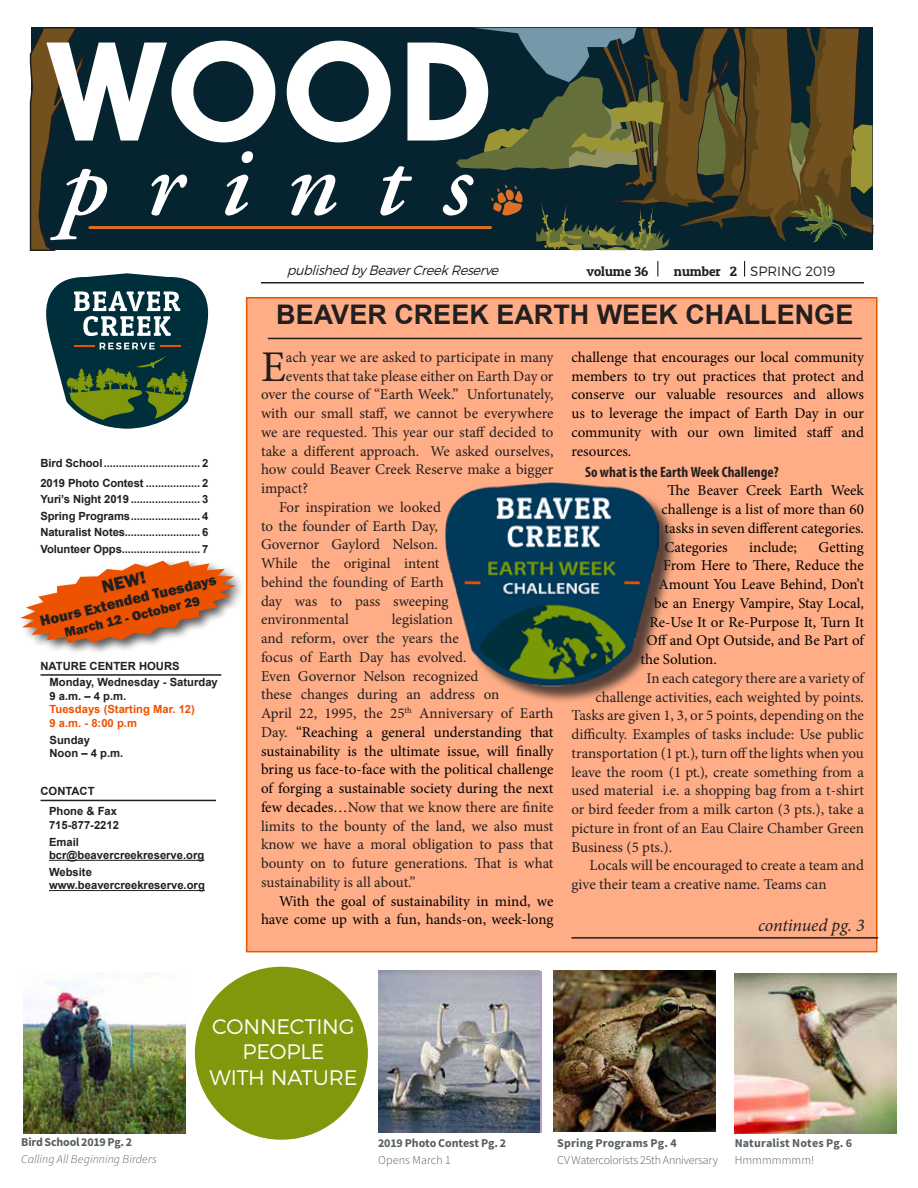
<style>
.page{position:relative;width:918px;height:1188px;background:#fff}
.page>*{position:absolute;margin:0;border:0;box-sizing:border-box;transform-origin:0 0}
.t1{font:43.8px "Minion Pro";color:#231f20}
.t2{font:700 27px "Arial";color:#231f20}
.t3{font:300 21px/25.5px "Montserrat";letter-spacing:-.01em;color:#fff;text-align:center}
.t4{font:italic 18px "Minion Pro";letter-spacing:-.01em;color:#231f20}
.t5{font:800 18px "Franklin Gothic";color:#231f20}
.t6{font:15px/18.8px "Minion Pro";letter-spacing:-.005em;color:#231f20}
.t7{font:15px/18.8px "Minion Pro";letter-spacing:-.005em;color:#000;text-align:justify}
.t8{font:700 condensed 15px "Myriad Pro";color:#231f20}
.t9{font:800 15px "Franklin Gothic";color:#231f20}
.t10{font:italic 300 13.5px "Montserrat";color:#231f20;scale:.95 1}
.t11{font:800 13.5px "Franklin Gothic";color:#231f20}
.t12{font:300 13.5px "Montserrat";color:#231f20}
.t13{font:13.5px "Patua One";color:#231f20}
.t14{font:700 12px "Source Sans Pro";letter-spacing:.005em;color:#565e63}
.t15{font:300 12px "Source Sans Pro";letter-spacing:-.005em;color:#565e63}
.t16{font:italic 300 12px "Source Sans Pro";letter-spacing:.005em;color:#565e63}
.t17{font:700 12px "Source Sans Pro";letter-spacing:-.015em;color:#565e63}
.t18{font:700 11.25px/16.8px "Arial";color:#231f20}
.t19{font:700 11.25px/13.5px "Arial";color:#ed5200}
.s1{font-family:"Patua One";font-weight:400}
.s2{color:#000}
</style>
<div class="page">
<div style="left:196px;top:967px;width:171px;height:172px;background:#81980d;border-radius:50%"></div>
<img style="left:24px;top:981px;width:162px;height:153px">
<img style="left:554px;top:971px;width:162px;height:160px">
<img style="left:735px;top:973px;width:162px;height:161px">
<div style="left:246px;top:297px;width:632px;height:655px;background:#ffad86;border:2px solid #ed5200"></div>
<svg style="left:46px;top:273px;width:162px;height:156px"></svg>
<img style="left:378px;top:971px;width:162px;height:162px">
<hr style="left:40px;top:674px;width:181px;height:2px;background:#231f20">
<hr style="left:40px;top:800px;width:176px;height:1px;background:#231f20">
<hr style="left:49px;top:860px;width:155px;height:1px;background:#231f20">
<hr style="left:49px;top:890px;width:156px;height:1px;background:#231f20">
<div style="left:448px;top:484px;width:229px;height:220px;background:#231f20;opacity:.75"></div>
<img style="left:446px;top:482px;width:213px;height:206px">
<hr style="left:268px;top:338px;width:594px;height:1px;background:#231f20">
<hr style="left:572px;top:937px;width:306px;height:2px;background:#231f20">
<div style="left:18px;top:558px;width:229px;height:97px;background:#231f20;opacity:.75"></div>
<svg style="left:20px;top:561px;width:216px;height:82px"></svg>
<svg style="left:30px;top:27px;width:245px;height:224px"></svg>
<svg style="left:287px;top:27px;width:586px;height:223px;background:#475043"></svg>
<hr style="left:88px;top:226px;width:404px;height:3px;background:#dc7027;border-radius:2px">
<hr style="left:261px;top:282px;width:603px;height:2px;background:#231f20">
<svg style="left:744px;top:261px;width:1px;height:15px"></svg>
<svg style="left:657px;top:261px;width:1px;height:15px"></svg>
<p class="t10" style="left:287px;top:262px;width:229px">published by BeaverCreekReserve</p>
<p class="t13" style="left:586px;top:263px;width:63px">volume 36</p>
<p class="t12" style="left:674px;top:263px;width:163px"><span class="s1">number 2</span> SPRING 2019</p>
<p class="t18" style="left:40px;top:454px;width:169px;line-height:19.5px">Bird School................................ 2<br>2019 Photo Contest .................. 2</p>
<p class="t18" style="left:40px;top:491px;width:169px;text-align:justify">Yuri’s Night 2019 ....................... 3<br>Spring Programs....................... 4<br>Naturalist Notes......................... 6<br>Volunteer Opps.......................... 7</p>
<p class="t5" style="left:100px;top:576px;width:46px;rotate:-13deg">NEW!</p>
<p class="t9" style="left:38px;top:613px;width:182px;rotate:-14deg">Hours Extended Tuesdays</p>
<p class="t11" style="left:63px;top:624px;width:140px;rotate:-13deg">March 12 - October 29</p>
<p class="t18" style="left:50px;top:658px;width:170px;text-indent:-9px">NATURE CENTER HOURS<br>Monday, Wednesday - Saturday</p>
<p class="t18" style="left:50px;top:688px;width:78px">9 a.m. – 4 p.m.</p>
<p class="t19" style="left:50px;top:703px;width:147px">Tuesdays (Starting Mar. 12)<br>9 a.m. - 8:00 p.m</p>
<p class="t18" style="left:50px;top:733px;width:75px;line-height:13.5px">Sunday<br>Noon – 4 p.m.</p>
<p class="t18" style="left:49px;top:781px;width:70px;line-height:20.2px;text-indent:-9px">CONTACT<br>Phone &amp; Fax</p>
<p class="t18" style="left:49px;top:817px;width:72px">715-877-2212<br>Email</p>
<p class="t18" style="left:49px;top:847px;width:157px">bcr@beavercreekreserve.org<br>Website</p>
<p class="t18" style="left:49px;top:877px;width:157px">www.beavercreekreserve.org</p>
<h2 class="t2" style="left:276px;top:297px;width:579px">BEAVER CREEK EARTH WEEK CHALLENGE</h2>
<h1 class="t1" style="left:261px;top:337px;width:26px">E</h1>
<p class="t6" style="left:286px;top:348px;width:269px">ach year we are asked to participate in many</p>
<p class="t6" style="left:286px;top:367px;width:269px">events that take please either on Earth Day or</p>
<p class="t6" style="left:261px;top:385px;width:294px">over the course of “Earth Week.” Unfortunately,</p>
<p class="t6" style="left:261px;top:404px;width:294px">with our small staff, we cannot be everywhere</p>
<p class="t6" style="left:261px;top:423px;width:294px">we are requested. This year our staff decided to</p>
<p class="t6" style="left:261px;top:442px;width:294px">take a different approach. We asked ourselves,</p>
<p class="t6" style="left:261px;top:460px;width:294px">how could Beaver Creek Reserve make a bigger</p>
<p class="t6" style="left:261px;top:479px;width:49px">impact?</p>
<p class="t6" style="left:279px;top:498px;width:163px">For inspiration we looked</p>
<p class="t6" style="left:261px;top:517px;width:179px">to the founder of Earth Day,</p>
<p class="t6" style="left:261px;top:535px;width:178px">Governor Gaylord Nelson.</p>
<p class="t6" style="left:261px;top:554px;width:180px">While the original intent</p>
<p class="t6" style="left:261px;top:573px;width:184px">behind the founding of Earth</p>
<p class="t6" style="left:261px;top:592px;width:189px">day was to pass sweeping</p>
<p class="t6" style="left:261px;top:610px;width:89px">environmental</p>
<p class="t6" style="left:261px;top:610px;width:294px;text-indent:131px">legislation<br>and reform, over the years the<br>focus of Earth Day has evolved.<br>Even Governor Nelson recognized<br>these changes during an address on<br>April 22, 1995, the 25<sup>th</sup> Anniversary of Earth Day. <span class="s2">“Reaching a general understanding that sustainability is the ultimate issue, will finally bring us face-to-face with the political challenge of forging a sustainable society during the next few decades…</span>Now that we know there are finite limits to the bounty of the land, we also must know we have a moral obligation to pass that bounty on to future generations. That is what sustainability is all about.”</p>
<p class="t7" style="left:261px;top:892px;width:294px;text-align:right">With the goal of sustainability in mind, we have come up with a fun, hands-on, week-long</p>
<p class="t7" style="left:572px;top:348px;width:294px">challenge that encourages our local community members to try out practices that protect and conserve our valuable resources and allows us to leverage the impact of Earth Day in our community with our own limited staff and resources.</p>
<p class="t8" style="left:585px;top:462px;width:195px">So what is the Earth Week Challenge?</p>
<p class="t7" style="left:662px;top:481px;width:204px;text-indent:6px">The Beaver Creek Earth Week challenge is a list of more than 60 tasks in seven different categories.<br>Categories</p>
<p class="t7" style="left:749px;top:538px;width:49px">include;</p>
<p class="t7" style="left:819px;top:538px;width:47px">Getting</p>
<p class="t7" style="left:663px;top:556px;width:202px">From Here to There, Reduce the</p>
<p class="t7" style="left:659px;top:575px;width:207px">Amount You Leave Behind, Don’t</p>
<p class="t7" style="left:654px;top:594px;width:211px">be an Energy Vampire, Stay Local,</p>
<p class="t7" style="left:650px;top:613px;width:216px">Re-Use It or Re-Purpose It, Turn It</p>
<p class="t7" style="left:647px;top:631px;width:219px">Off and Opt Outside, and Be Part of</p>
<p class="t7" style="left:641px;top:650px;width:78px">the Solution.</p>
<p class="t6" style="left:647px;top:669px;width:219px">In each category there are a variety of</p>
<p class="t6" style="left:596px;top:688px;width:270px">challenge activities, each weighted by points.</p>
<p class="t6" style="left:572px;top:706px;width:294px">Tasks are given 1, 3, or 5 points, depending on the</p>
<p class="t6" style="left:572px;top:725px;width:294px">difficulty. Examples of tasks include: Use public</p>
<p class="t6" style="left:572px;top:744px;width:294px">transportation (1 pt.), turn off the lights when you</p>
<p class="t6" style="left:572px;top:763px;width:294px">leave the room (1 pt.), create something from a</p>
<p class="t6" style="left:572px;top:781px;width:294px">used material i.e. a shopping bag from a t-shirt</p>
<p class="t6" style="left:572px;top:800px;width:294px">or bird feeder from a milk carton (3 pts.), take a</p>
<p class="t6" style="left:572px;top:819px;width:294px">picture in front of an Eau Claire Chamber Green</p>
<p class="t6" style="left:572px;top:838px;width:102px">Business (5 pts.).</p>
<p class="t6" style="left:590px;top:856px;width:276px">Locals will be encouraged to create a team and</p>
<p class="t6" style="left:572px;top:875px;width:257px">give their team a creative name. Teams can</p>
<p class="t4" style="left:758px;top:913px;width:108px">continued pg. 3</p>
<p class="t17" style="left:21px;top:1134px;width:113px">Bird School 2019 Pg. 2</p>
<p class="t16" style="left:21px;top:1152px;width:137px">Calling All Beginning Birders</p>
<h3 class="t3" style="left:210px;top:1013px;width:149px">CONNECTING<br>PEOPLE<br>WITH NATURE</h3>
<p class="t14" style="left:378px;top:1135px;width:130px">2019 Photo Contest Pg. 2</p>
<p class="t15" style="left:378px;top:1153px;width:74px">Opens March 1</p>
<p class="t14" style="left:557px;top:1135px;width:121px">Spring Programs Pg. 4</p>
<p class="t15" style="left:557px;top:1153px;width:162px">CV Watercolorists 25th Anniversary</p>
<p class="t14" style="left:735px;top:1135px;width:119px">Naturalist Notes Pg. 6</p>
<p class="t15" style="left:735px;top:1153px;width:81px">Hmmmmmmm!</p>
</div>
